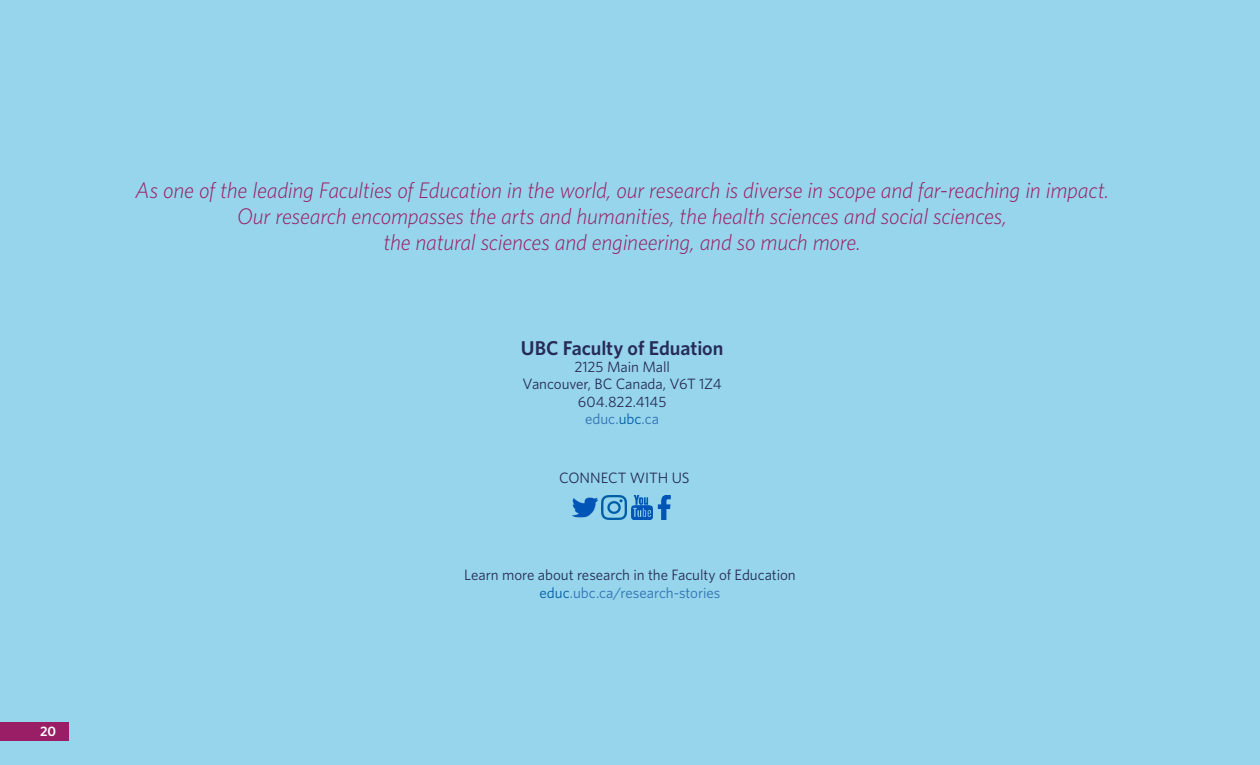
<style>
.page{position:relative;width:1260px;height:765px;background:#96d5eb}
.page>*{position:absolute;margin:0;border:0;box-sizing:border-box;transform-origin:0 0}
.BackMatter_quote{font:italic 300 22.5px "Whitney";letter-spacing:-.01em;color:#991e66}
.Back_Matter{font:600 20px "Whitney";letter-spacing:-.005em;color:#262b57}
.Back_Matter-2{font:15px "Whitney";letter-spacing:-.005em;color:#262b57}
.Back_Matter-3{font:15px "Whitney";letter-spacing:-.005em;color:#3271b4}
.t1{font:600 13.75px "Whitney";color:#fff}
.s1{color:#015da7}
</style>
<div class="page">
<img style="left:572px;top:497px;width:25px;height:21px">
<img style="left:602px;top:495px;width:25px;height:25px">
<img style="left:631px;top:495px;width:22px;height:25px">
<img style="left:657px;top:495px;width:14px;height:25px">
<div style="left:0;top:722px;width:69px;height:19px;background:#991e66"></div>
<p class="t1" style="left:40px;top:722px;width:18px">20</p>
<p class="BackMatter_quote" style="left:135px;top:175px;width:975px">As one of the leading Faculties of Education in the world, our research is diverse in scope and far-reaching in impact.</p>
<p class="BackMatter_quote" style="left:237px;top:201px;width:771px">Our research encompasses the arts and humanities, the health sciences and social sciences,</p>
<p class="BackMatter_quote" style="left:383px;top:227px;width:479px">the natural sciences and engineering, and so much more.</p>
<p class="Back_Matter" style="left:521px;top:335px;width:204px">UBC Faculty of Eduation</p>
<p class="Back_Matter-2" style="left:574px;top:357px;width:97px">2125 Main Mall</p>
<p class="Back_Matter-2" style="left:523px;top:374px;width:201px">Vancouver, BC Canada, V6T 1Z4</p>
<p class="Back_Matter-2" style="left:578px;top:392px;width:90px">604.822.4145</p>
<p class="Back_Matter-3" style="left:585px;top:409px;width:75px">educ.<span class="s1">ubc</span>.ca</p>
<p class="Back_Matter-2" style="left:559px;top:468px;width:132px">CONNECT WITH US</p>
<p class="Back_Matter-2" style="left:464px;top:565px;width:333px">Learn more about research in the Faculty of Education</p>
<p class="Back_Matter-3" style="left:540px;top:582px;width:182px"><span class="s1">educ</span>.ubc.ca/research-stories</p>
</div>
